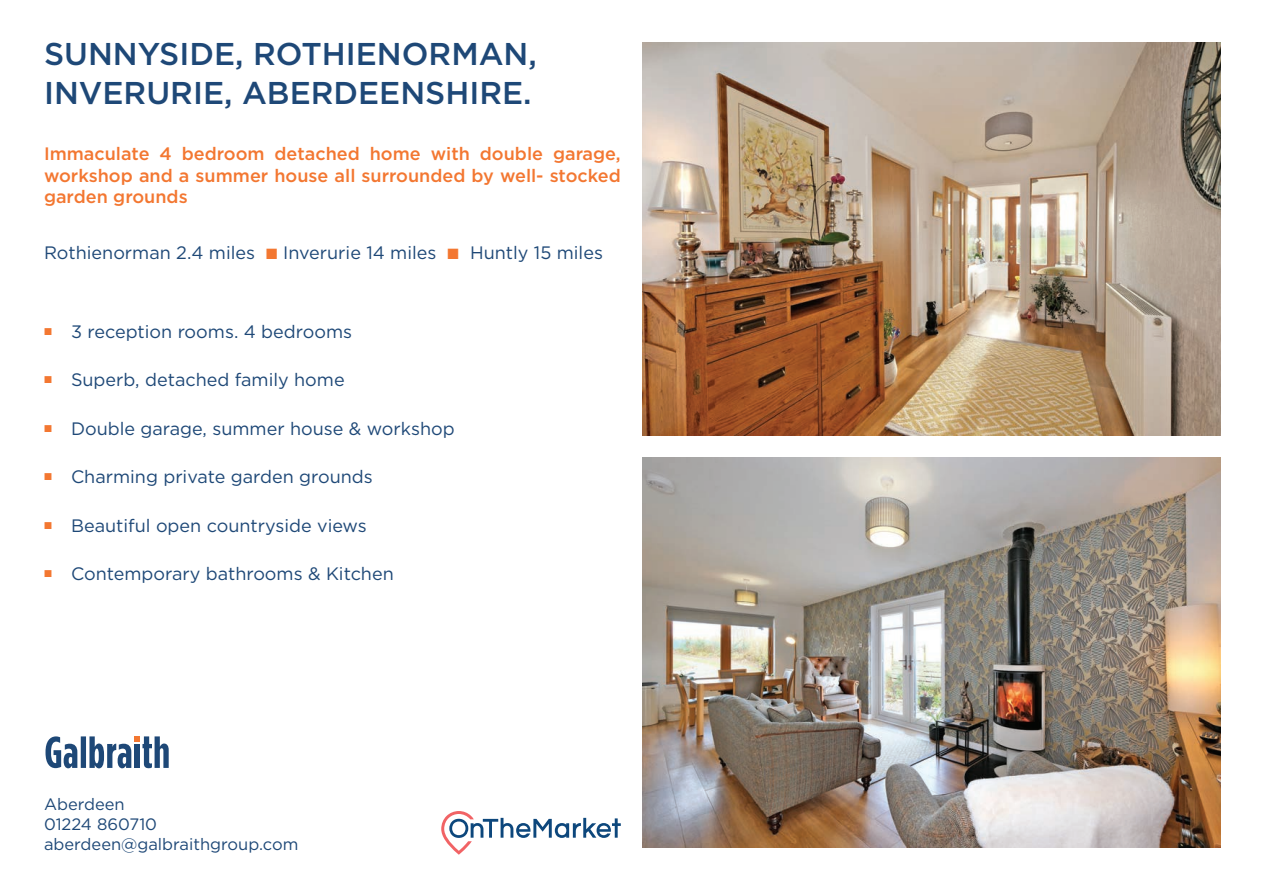
<style>
.page{position:relative;width:1263px;height:893px;background:#fff}
.page>*{position:absolute;margin:0;border:0;box-sizing:border-box;transform-origin:0 0}
.Page_3_Address{font:500 31.5px/39px "Gotham HTF";color:#1e4877}
.Page_3_Text{font:18px "Gotham HTF";color:#1e4877}
.Page_3_Description{font:500 18px/21.6px "Gotham HTF";color:#f37731;text-align:justify}
.t1{font:16.5px "Gotham HTF";color:#1e4877}
.s1{font-family:"Proxima Nova";color:#f37731}
</style>
<div class="page">
<svg style="left:46px;top:736px;width:123px;height:32px"></svg>
<div style="left:135px;top:744px;width:5px;height:24px;background:#1e4877"></div>
<img style="left:642px;top:42px;width:578px;height:394px">
<img style="left:642px;top:457px;width:578px;height:391px">
<svg style="left:441px;top:811px;width:180px;height:44px"></svg>
<p class="Page_3_Address" style="left:44px;top:34px;width:494px">SUNNYSIDE, ROTHIENORMAN,<br>INVERURIE, ABERDEENSHIRE.</p>
<p class="Page_3_Description" style="left:44px;top:143px;width:578px">Immaculate 4 bedroom detached home with double garage, workshop and a summer house all surrounded by well- stocked garden grounds</p>
<p class="Page_3_Text" style="left:44px;top:243px;width:560px">Rothienorman 2.4 miles <span class="s1">■</span> Inverurie 14 miles <span class="s1">■</span> Huntly 15 miles</p>
<p class="Page_3_Text" style="left:44px;top:322px;width:310px"><sup>■</sup> 3 reception rooms. 4 bedrooms</p>
<p class="Page_3_Text" style="left:44px;top:370px;width:302px"><sup>■</sup> Superb, detached family home</p>
<p class="Page_3_Text" style="left:44px;top:419px;width:412px"><sup>■</sup> Double garage, summer house &amp; workshop</p>
<p class="Page_3_Text" style="left:44px;top:467px;width:330px"><sup>■</sup> Charming private garden grounds</p>
<p class="Page_3_Text" style="left:44px;top:516px;width:324px"><sup>■</sup> Beautiful open countryside views</p>
<p class="Page_3_Text" style="left:44px;top:564px;width:351px"><sup>■</sup> Contemporary bathrooms &amp; Kitchen</p>
<p class="t1" style="left:44px;top:795px;width:82px">Aberdeen</p>
<p class="t1" style="left:44px;top:815px;width:115px">01224 860710</p>
<p class="t1" style="left:44px;top:834px;width:256px">aberdeen@galbraithgroup.com</p>
</div>
